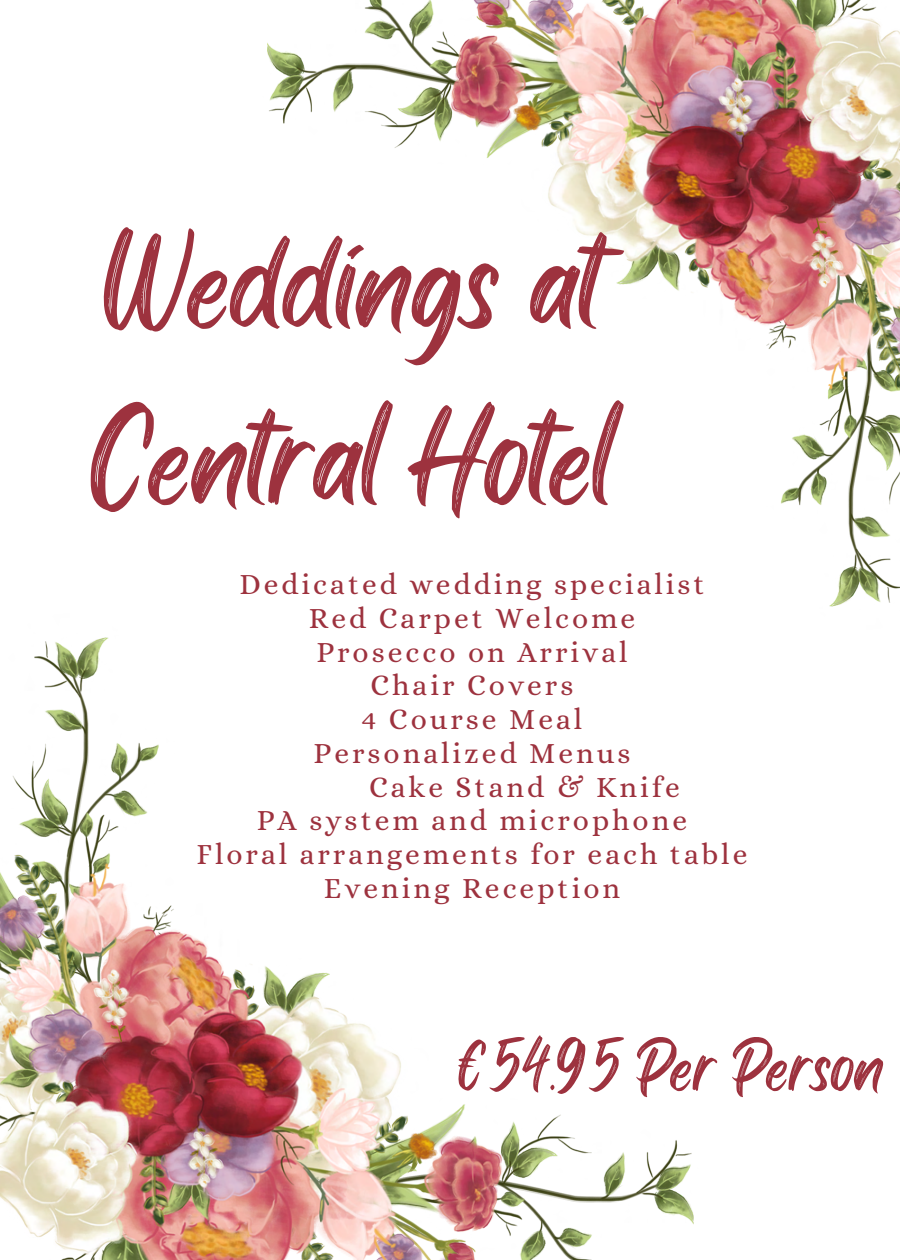
<style>
.page{position:relative;width:900px;height:1260px;background:#fff}
.page>*{position:absolute;margin:0;border:0;box-sizing:border-box;transform-origin:0 0}
.t1{font:126px/176.2px "Black Bones";color:#9d323e}
.t2{font:66px "Black Bones";color:#9d323e}
.t3{font:29.5px "Alice";letter-spacing:.1em;color:#9d323e}
</style>
<div class="page">
<img style="left:267px;top:0;width:633px;height:607px">
<img style="left:0;top:637px;width:694px;height:623px">
<h1 class="t1" style="left:90px;top:196px;width:524px">Weddings at<br>Central Hotel</h1>
<p class="t3" style="left:239px;top:567px;width:467px">Dedicated wedding specialist</p>
<p class="t3" style="left:309px;top:601px;width:328px">Red Carpet Welcome</p>
<p class="t3" style="left:316px;top:635px;width:313px">Prosecco on Arrival</p>
<p class="t3" style="left:371px;top:669px;width:205px">Chair Covers</p>
<p class="t3" style="left:362px;top:702px;width:222px">4 Course Meal</p>
<p class="t3" style="left:314px;top:736px;width:318px">Personalized Menus</p>
<p class="t3" style="left:369px;top:770px;width:312px">Cake Stand &amp; Knife</p>
<p class="t3" style="left:257px;top:804px;width:432px">PA system and microphone</p>
<p class="t3" style="left:197px;top:837px;width:552px">Floral arrangements for each table</p>
<p class="t3" style="left:324px;top:871px;width:298px">Evening Reception</p>
<p class="t2" style="left:457px;top:1020px;width:428px">€54.95 Per Person</p>
</div>
